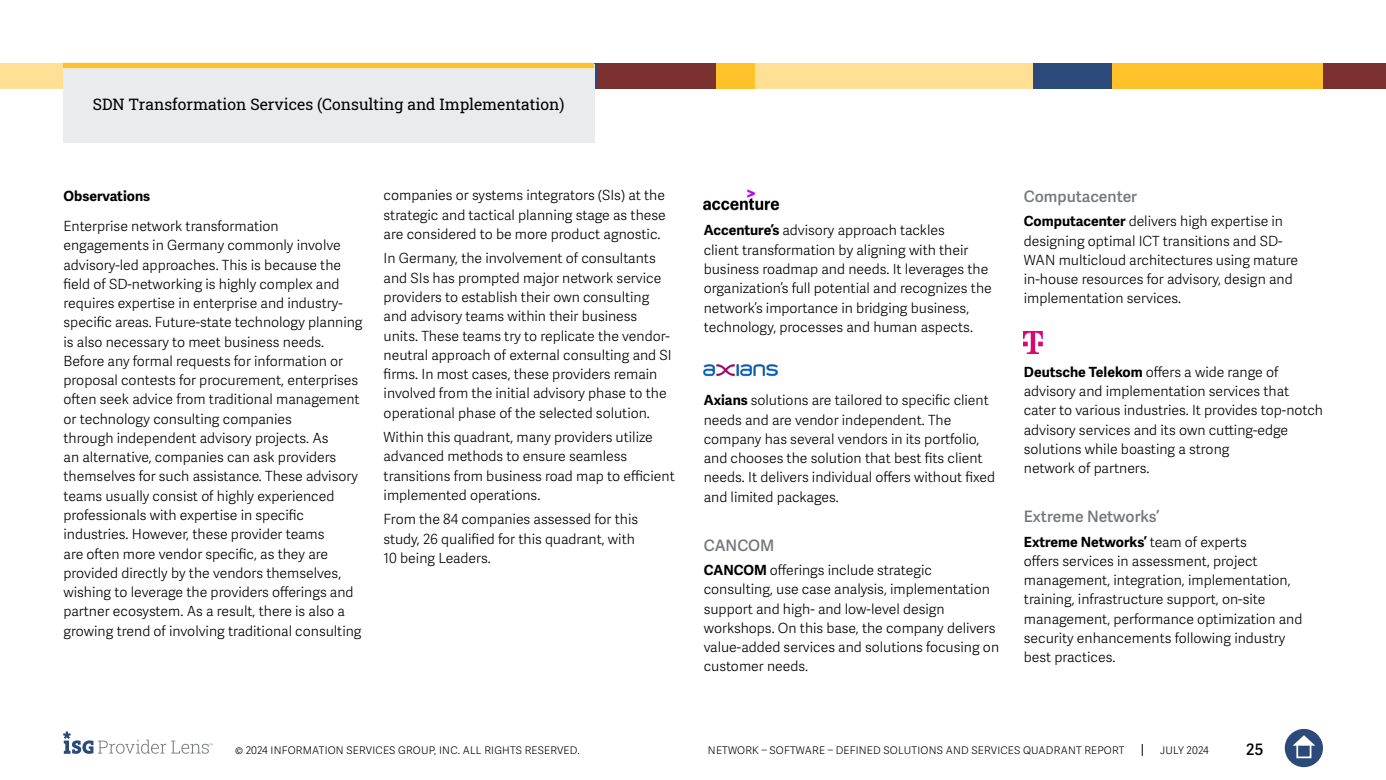
<style>
.page{position:relative;width:1386px;height:780px;background:#fff}
.page>*{position:absolute;margin:0;border:0;box-sizing:border-box;transform-origin:0 0}
.t1{font:15.75px "Roboto Slab ISG P Regular";color:#000}
.t2{font:600 15.75px "Adelle Sans";color:#75787b}
.t3{font:600 15.75px "Adelle Sans";color:#000}
.t4{font:300 14px/19.2px "Adelle Sans";color:#000101}
.t5{font:700 14px "Adelle Sans";color:#000}
.t6{font:300 10.5px "Adelle Sans";letter-spacing:.02em;color:#000}
.s1{font-weight:700}
</style>
<div class="page">
<svg style="left:1142px;top:744px;width:1px;height:12px"></svg>
<div style="left:1285px;top:729px;width:38px;height:38px;background:#2b4a79;border-radius:50%"></div>
<svg style="left:1293px;top:735px;width:22px;height:10px"></svg>
<div style="left:1296px;top:743px;width:15px;height:15px;border:2px solid #fff"></div>
<svg style="left:63px;top:731px;width:150px;height:23px"></svg>
<div style="left:1047px;top:63px;width:276px;height:26px;background:#ffc22b"></div>
<div style="left:0;top:63px;width:158px;height:26px;background:#ffe095"></div>
<div style="left:850px;top:63px;width:184px;height:26px;background:#ffe095"></div>
<div style="left:1323px;top:63px;width:63px;height:26px;background:#7a302e"></div>
<div style="left:1033px;top:63px;width:79px;height:26px;background:#2b4a79"></div>
<div style="left:754px;top:63px;width:98px;height:26px;background:#ffe095"></div>
<div style="left:598px;top:63px;width:157px;height:26px;background:#ffc22b"></div>
<div style="left:598px;top:63px;width:118px;height:26px;background:#7a302e"></div>
<div style="left:567px;top:63px;width:31px;height:26px;background:linear-gradient(to bottom,#2b4a79,#2b4a79)"></div>
<div style="left:63px;top:64px;width:531px;height:78px;background:#e9ebee"></div>
<div style="left:63px;top:63px;width:531px;height:5px;background:#ffc22b"></div>
<img style="left:1024px;top:331px;width:19px;height:22px">
<img style="left:703px;top:364px;width:75px;height:13px">
<img style="left:704px;top:190px;width:76px;height:21px">
<p class="t1" style="left:93px;top:93px;width:473px">SDN Transformation Services (Consulting and Implementation)</p>
<p class="t5" style="left:64px;top:188px;width:88px">Observations</p>
<p class="t4" style="left:64px;top:217px;width:301px">Enterprise network transformation engagements in Germany commonly involve advisory-led approaches. This is because the field of SD-networking is highly complex and requires expertise in enterprise and industry&shy;specific areas. Future-state technology planning is also necessary to meet business needs.<br>Before any formal requests for information or proposal contests for procurement, enterprises often seek advice from traditional management or technology consulting companies<br>through independent advisory projects. As<br>an alternative, companies can ask providers themselves for such assistance. These advisory teams usually consist of highly experienced professionals with expertise in specific industries. However, these provider teams<br>are often more vendor specific, as they are provided directly by the vendors themselves, wishing to leverage the providers offerings and partner ecosystem. As a result, there is also a growing trend of involving traditional consulting</p>
<p class="t4" style="left:384px;top:186px;width:284px;text-align:justify">companies or systems integrators (SIs) at the strategic and tactical planning stage as these are considered to be more product agnostic.</p>
<p class="t4" style="left:384px;top:249px;width:290px">In Germany, the involvement of consultants and SIs has prompted major network service providers to establish their own consulting and advisory teams within their business units. These teams try to replicate the vendor&shy;neutral approach of external consulting and SI firms. In most cases, these providers remain involved from the initial advisory phase to the operational phase of the selected solution.</p>
<p class="t4" style="left:384px;top:428px;width:293px">Within this quadrant, many providers utilize advanced methods to ensure seamless transitions from business road map to efficient implemented operations.</p>
<p class="t4" style="left:384px;top:510px;width:256px">From the 84 companies assessed for this study, 26 qualified for this quadrant, with<br>10 being Leaders.</p>
<p class="t4" style="left:704px;top:221px;width:290px"><span class="s1">Accenture’s</span> advisory approach tackles<br>client transformation by aligning with their business roadmap and needs. It leverages the organization’s full potential and recognizes the network’s importance in bridging business, technology, processes and human aspects.</p>
<p class="t4" style="left:704px;top:391px;width:293px"><span class="s1">Axians</span> solutions are tailored to specific client needs and are vendor independent. The company has several vendors in its portfolio, and chooses the solution that best fits client needs. It delivers individual offers without fixed and limited packages.</p>
<p class="t2" style="left:704px;top:536px;width:72px">CANCOM</p>
<p class="t4" style="left:704px;top:561px;width:297px"><span class="s1">CANCOM</span> offerings include strategic consulting, use case analysis, implementation support and high- and low-level design workshops. On this base, the company delivers value-added services and solutions focusing on customer needs.</p>
<p class="t2" style="left:1024px;top:187px;width:115px">Computacenter</p>
<p class="t4" style="left:1024px;top:212px;width:276px"><span class="s1">Computacenter</span> delivers high expertise in designing optimal ICT transitions and SD-WAN multicloud architectures using mature in-house resources for advisory, design and implementation services.</p>
<p class="t4" style="left:1024px;top:363px;width:301px"><span class="s1">Deutsche Telekom</span> offers a wide range of advisory and implementation services that cater to various industries. It provides top-notch advisory services and its own cutting-edge solutions while boasting a strong<br>network of partners.</p>
<p class="t2" style="left:1024px;top:507px;width:137px">Extreme Networks’</p>
<p class="t4" style="left:1024px;top:532px;width:280px"><span class="s1">Extreme Networks’</span> team of experts<br>offers services in assessment, project management, integration, implementation, training, infrastructure support, on-site management, performance optimization and security enhancements following industry best practices.</p>
<p class="t6" style="left:235px;top:744px;width:346px">© 2024 INFORMATION SERVICES GROUP, INC. ALL RIGHTS RESERVED.</p>
<p class="t6" style="left:708px;top:744px;width:418px">NETWORK – SOFTWARE – DEFINED SOLUTIONS AND SERVICES QUADRANT REPORT</p>
<p class="t6" style="left:1160px;top:744px;width:50px">JULY 2024</p>
<p class="t3" style="left:1246px;top:740px;width:19px">25</p>
</div>
